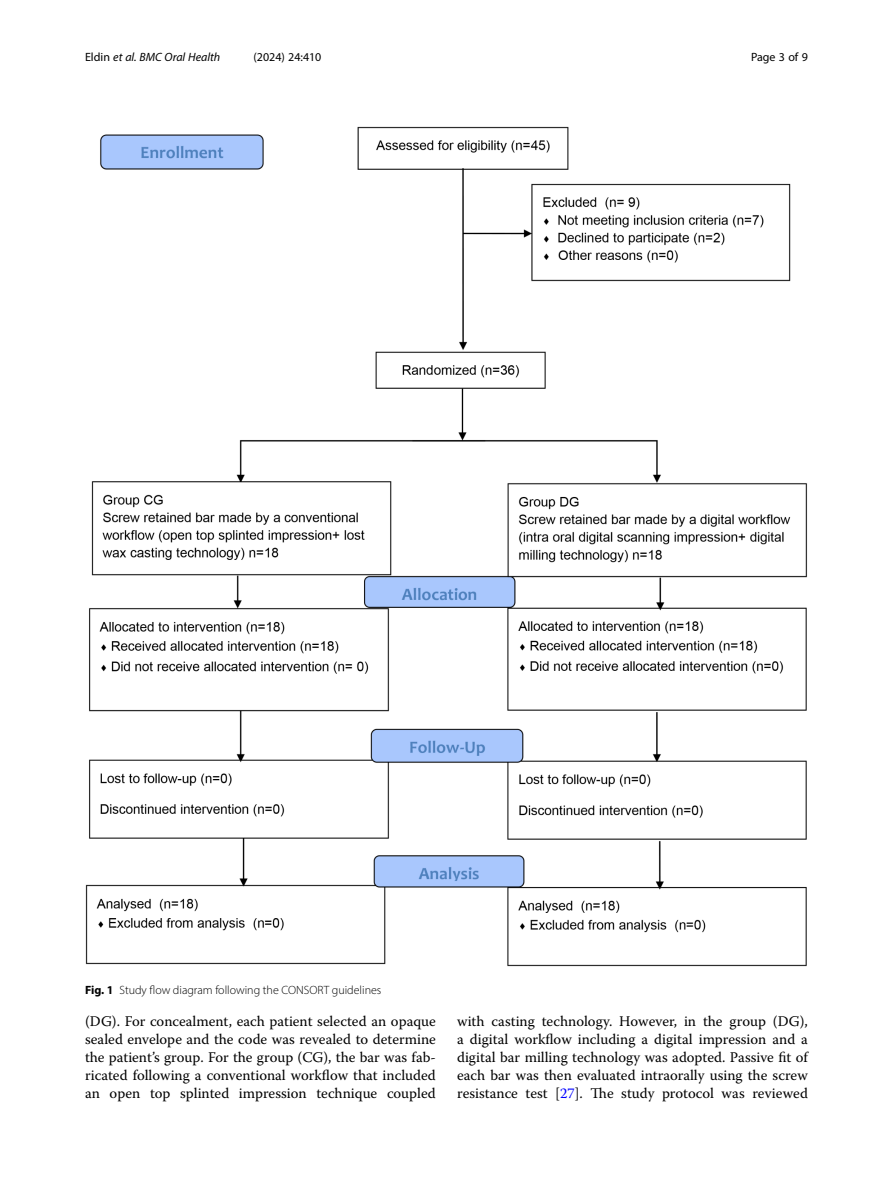
<style>
.page{position:relative;width:893px;height:1191px;background:#fff}
.page>*{position:absolute;margin:0;border:0;box-sizing:border-box;transform-origin:0 0}
.Body_Text{font:14.7px/18px "Warnock Pro";color:#000;text-align:justify}
.Figure_Caption{font:300 12px "Myriad Pro";color:#000}
.t1{font:italic 12px "Myriad Pro";color:#000}
.t2{font:12px "Myriad Pro";color:#000}
.s1{font-style:normal}
.s2{font-weight:700}
.s3{color:#00f}
</style>
<div class="page">
<img style="left:85px;top:126px;width:722px;height:841px">
<p class="t1" style="left:85px;top:50px;width:137px"><span class="s1">Eldin</span> et al. BMC Oral Health</p>
<p class="t2" style="left:253px;top:50px;width:70px">(2024) 24:410</p>
<p class="t2" style="left:751px;top:50px;width:58px">Page 3 of 9</p>
<p class="Figure_Caption" style="left:85px;top:982px;width:298px"><span class="s2">Fig. 1</span> Study flow diagram following the CONSORT guidelines</p>
<p class="Body_Text" style="left:85px;top:1012px;width:352px">(DG). For concealment, each patient selected an opaque sealed envelope and the code was revealed to determine the patient’s group. For the group (CG), the bar was fab&shy;ricated following a conventional workflow that included an open top splinted impression technique coupled</p>
<p class="Body_Text" style="left:457px;top:1012px;width:352px">with casting technology. However, in the group (DG), a digital workflow including a digital impression and a digital bar milling technology was adopted. Passive fit of each bar was then evaluated intraorally using the screw resistance test [<span class="s3">27</span>]. The study protocol was reviewed</p>
</div>
